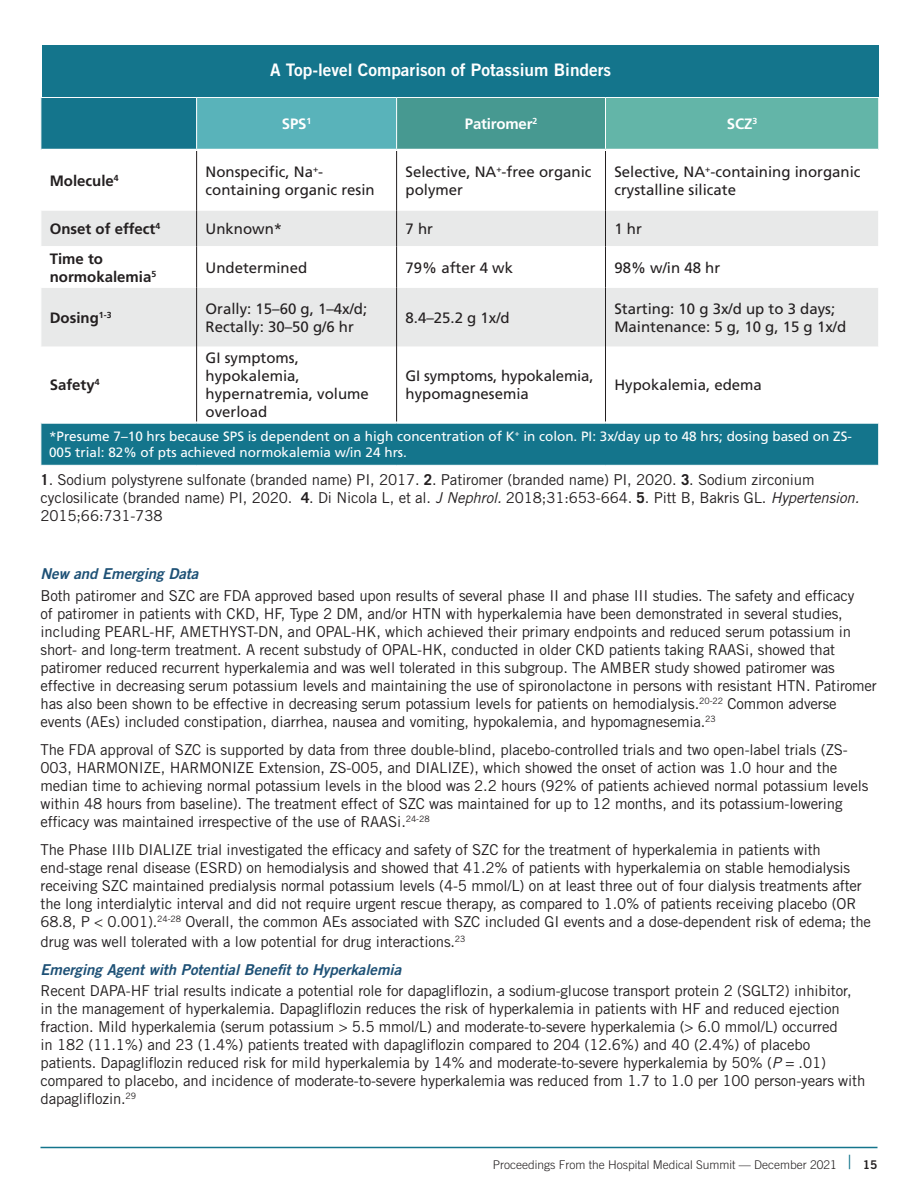
<style>
.page{position:relative;width:918px;height:1188px;background:#fff}
.page>*{position:absolute;margin:0;border:0;box-sizing:border-box;transform-origin:0 0}
.Subhead{font:17.25px "Trade Gothic LT Std Bd 2";color:#fff}
.Paragraph_Style_1{font:15px/18px "Trade Gothic LT Std";letter-spacing:-.01em;color:#231f20}
.t1{font:15px/18px "Frutiger LT Std";color:#231f20}
.Paragraph_Style_1-2{font:15px "Trade Gothic LT Std Bd 2 Obl";color:#1e5176}
.t2{font:700 15px/18px "Frutiger LT Std";color:#231f20}
.t3{font:700 15px "Frutiger LT Std";letter-spacing:-.01em;color:#fff}
.t4{font:13.5px/16.2px "Frutiger LT Std";color:#fff}
.t5{font:300 12px "Trade Gothic LT Std";color:#231f20}
.s1{font-weight:700}
.s2{font-style:italic}
.s3{font-size:19.5px;color:#14758c}
.s4{font-family:"Trade Gothic LT Std Bd 2";font-weight:400}
</style>
<div class="page">
<hr style="left:40px;top:1147px;width:838px;height:1px;background:#14758c">
<div style="left:41px;top:98px;width:837px;height:367px;background:#14758c"></div>
<div style="left:197px;top:97px;width:200px;height:53px;background:#59b3ba"></div>
<div style="left:397px;top:97px;width:209px;height:53px;background:#479991"></div>
<div style="left:606px;top:97px;width:273px;height:53px;background:#63b5a8"></div>
<svg style="left:41px;top:151px;width:837px;height:271px"></svg>
<svg style="left:41px;top:211px;width:837px;height:136px;fill:#e8e9e9"></svg>
<hr style="left:396px;top:98px;width:1px;height:51px;background:#fff">
<hr style="left:605px;top:98px;width:1px;height:51px;background:#fff">
<hr style="left:197px;top:97px;width:200px;height:1px;background:#fff">
<hr style="left:397px;top:97px;width:209px;height:1px;background:#fff">
<hr style="left:606px;top:97px;width:273px;height:1px;background:#fff">
<hr style="left:878px;top:98px;width:1px;height:52px;background:#fff">
<hr style="left:40px;top:246px;width:156px;height:1px;background:#fff">
<hr style="left:197px;top:246px;width:199px;height:1px;background:#fff">
<hr style="left:397px;top:246px;width:208px;height:1px;background:#fff">
<hr style="left:606px;top:246px;width:273px;height:1px;background:#fff">
<hr style="left:40px;top:287px;width:156px;height:1px;background:#fff">
<hr style="left:197px;top:287px;width:199px;height:1px;background:#fff">
<hr style="left:397px;top:287px;width:208px;height:1px;background:#fff">
<hr style="left:606px;top:287px;width:273px;height:1px;background:#fff">
<hr style="left:40px;top:347px;width:156px;height:1px;background:#fff">
<hr style="left:197px;top:347px;width:199px;height:1px;background:#fff">
<hr style="left:397px;top:347px;width:208px;height:1px;background:#fff">
<hr style="left:606px;top:347px;width:273px;height:1px;background:#fff">
<hr style="left:40px;top:210px;width:156px;height:1px;background:#fff">
<hr style="left:197px;top:210px;width:199px;height:1px;background:#fff">
<hr style="left:397px;top:210px;width:208px;height:1px;background:#fff">
<hr style="left:606px;top:210px;width:273px;height:1px;background:#fff">
<hr style="left:197px;top:149px;width:200px;height:2px;background:#fff">
<hr style="left:397px;top:149px;width:209px;height:2px;background:#fff">
<hr style="left:606px;top:149px;width:272px;height:2px;background:#fff">
<hr style="left:41px;top:422px;width:156px;height:2px;background:#fff">
<hr style="left:197px;top:422px;width:200px;height:2px;background:#fff">
<hr style="left:397px;top:422px;width:209px;height:2px;background:#fff">
<hr style="left:606px;top:422px;width:272px;height:2px;background:#fff">
<hr style="left:196px;top:98px;width:1px;height:51px;background:#fff">
<hr style="left:41px;top:149px;width:156px;height:2px;background:#fff">
<hr style="left:196px;top:151px;width:1px;height:59px;background:#231f20">
<hr style="left:396px;top:151px;width:1px;height:59px;background:#231f20">
<hr style="left:605px;top:151px;width:1px;height:59px;background:#231f20">
<hr style="left:196px;top:210px;width:1px;height:37px;background:#231f20">
<hr style="left:396px;top:210px;width:1px;height:37px;background:#231f20">
<hr style="left:605px;top:210px;width:1px;height:37px;background:#231f20">
<hr style="left:196px;top:247px;width:1px;height:40px;background:#231f20">
<hr style="left:396px;top:247px;width:1px;height:40px;background:#231f20">
<hr style="left:605px;top:247px;width:1px;height:40px;background:#231f20">
<hr style="left:196px;top:287px;width:1px;height:60px;background:#231f20">
<hr style="left:396px;top:287px;width:1px;height:60px;background:#231f20">
<hr style="left:605px;top:287px;width:1px;height:60px;background:#231f20">
<hr style="left:196px;top:347px;width:1px;height:75px;background:#231f20">
<hr style="left:396px;top:347px;width:1px;height:75px;background:#231f20">
<hr style="left:605px;top:347px;width:1px;height:75px;background:#231f20">
<div style="left:42px;top:45px;width:837px;height:52px;background:#14758c"></div>
<p class="Subhead" style="left:270px;top:59px;width:343px">A Top-level Comparison of Potassium Binders</p>
<p class="t3" style="left:282px;top:115px;width:31px">SPS<sup>1</sup></p>
<p class="t3" style="left:465px;top:115px;width:74px">Patiromer<sup>2</sup></p>
<p class="t3" style="left:727px;top:115px;width:32px">SCZ<sup>3</sup></p>
<p class="t2" style="left:50px;top:172px;width:71px">Molecule<sup>4</sup></p>
<p class="t1" style="left:206px;top:163px;width:171px">Nonspecific, Na<sup>+</sup>- containing organic resin</p>
<p class="t1" style="left:406px;top:163px;width:188px">Selective, NA<sup>+</sup>-free organic polymer</p>
<p class="t1" style="left:614px;top:163px;width:248px">Selective, NA<sup>+</sup>-containing inorganic crystalline silicate</p>
<p class="t2" style="left:50px;top:220px;width:112px">Onset of effect<sup>4</sup></p>
<p class="t1" style="left:206px;top:220px;width:78px">Unknown*</p>
<p class="t1" style="left:406px;top:220px;width:29px">7 hr</p>
<p class="t1" style="left:614px;top:220px;width:29px">1 hr</p>
<p class="t2" style="left:50px;top:249px;width:108px">Time to normokalemia<sup>5</sup></p>
<p class="t1" style="left:206px;top:258px;width:103px">Undetermined</p>
<p class="t1" style="left:406px;top:258px;width:109px">79% after 4 wk</p>
<p class="t1" style="left:614px;top:258px;width:107px">98% w/in 48 hr</p>
<p class="t2" style="left:50px;top:309px;width:63px">Dosing<sup>1-3</sup></p>
<p class="t1" style="left:206px;top:300px;width:163px">Orally: 15–60 g, 1–4x/d;</p>
<p class="t1" style="left:206px;top:318px;width:150px">Rectally: 30–50 g/6 hr</p>
<p class="t1" style="left:406px;top:309px;width:106px">8.4–25.2 g 1x/d</p>
<p class="t1" style="left:614px;top:300px;width:233px">Starting: 10 g 3x/d up to 3 days;<br>Maintenance: 5 g, 10 g, 15 g 1x/d</p>
<p class="t1" style="left:206px;top:349px;width:165px">GI symptoms, hypokalemia, hypernatremia, volume</p>
<p class="t1" style="left:206px;top:403px;width:63px">overload</p>
<p class="t1" style="left:406px;top:367px;width:190px">GI symptoms, hypokalemia, hypomagnesemia</p>
<p class="t1" style="left:614px;top:376px;width:149px">Hypokalemia, edema</p>
<p class="t4" style="left:49px;top:428px;width:804px">*Presume 7–10 hrs because SPS is dependent on a high concentration of K<sup>+</sup> in colon. PI: 3x/day up to 48 hrs; dosing based on ZS-<br>005 trial: 82% of pts achieved normokalemia w/in 24 hrs.</p>
<p class="Paragraph_Style_1" style="left:40px;top:470px;width:820px"><span class="s1">1</span>. Sodium polystyrene sulfonate (branded name) PI, 2017. <span class="s1">2</span>. Patiromer (branded name) PI, 2020. <span class="s1">3</span>. Sodium zirconium cyclosilicate (branded name) PI, 2020. <span class="s1">4</span>. Di Nicola L, et al. <span class="s2">J Nephrol.</span> 2018;31:653-664. <span class="s1">5</span>. Pitt B, Bakris GL. <span class="s2">Hypertension.<br></span>2015;66:731-738</p>
<p class="t2" style="left:50px;top:376px;width:51px">Safety<sup>4</sup></p>
<p class="Paragraph_Style_1-2" style="left:40px;top:565px;width:159px">New and Emerging Data</p>
<p class="Paragraph_Style_1" style="left:40px;top:586px;width:838px">Both patiromer and SZC are FDA approved based upon results of several phase II and phase III studies. The safety and efficacy<br>of patiromer in patients with CKD, HF, Type 2 DM, and/or HTN with hyperkalemia have been demonstrated in several studies, including PEARL-HF, AMETHYST-DN, and OPAL-HK, which achieved their primary endpoints and reduced serum potassium in short- and long-term treatment. A recent substudy of OPAL-HK, conducted in older CKD patients taking RAASi, showed that patiromer reduced recurrent hyperkalemia and was well tolerated in this subgroup. The AMBER study showed patiromer was effective in decreasing serum potassium levels and maintaining the use of spironolactone in persons with resistant HTN. Patiromer has also been shown to be effective in decreasing serum potassium levels for patients on hemodialysis.<sup>20-22</sup> Common adverse events (AEs) included constipation, diarrhea, nausea and vomiting, hypokalemia, and hypomagnesemia.<sup>23</sup></p>
<p class="Paragraph_Style_1" style="left:40px;top:740px;width:829px">The FDA approval of SZC is supported by data from three double-blind, placebo-controlled trials and two open-label trials (ZS-003, HARMONIZE, HARMONIZE Extension, ZS-005, and DIALIZE), which showed the onset of action was 1.0 hour and the median time to achieving normal potassium levels in the blood was 2.2 hours (92% of patients achieved normal potassium levels within 48 hours from baseline). The treatment effect of SZC was maintained for up to 12 months, and its potassium-lowering efficacy was maintained irrespective of the use of RAASi.<sup>24-28</sup></p>
<p class="Paragraph_Style_1" style="left:40px;top:840px;width:832px">The Phase IIIb DIALIZE trial investigated the efficacy and safety of SZC for the treatment of hyperkalemia in patients with end-stage renal disease (ESRD) on hemodialysis and showed that 41.2% of patients with hyperkalemia on stable hemodialysis receiving SZC maintained predialysis normal potassium levels (4-5 mmol/L) on at least three out of four dialysis treatments after the long interdialytic interval and did not require urgent rescue therapy, as compared to 1.0% of patients receiving placebo (OR 68.8, P &lt; 0.001).<sup>24-28</sup> Overall, the common AEs associated with SZC included GI events and a dose-dependent risk of edema; the</p>
<p class="Paragraph_Style_1" style="left:40px;top:932px;width:427px">drug was well tolerated with a low potential for drug interactions.<sup>23</sup></p>
<p class="Paragraph_Style_1-2" style="left:40px;top:960px;width:362px">Emerging Agent with Potential Benefit to Hyperkalemia</p>
<p class="Paragraph_Style_1" style="left:40px;top:982px;width:826px">Recent DAPA-HF trial results indicate a potential role for dapagliflozin, a sodium-glucose transport protein 2 (SGLT2) inhibitor, in the management of hyperkalemia. Dapagliflozin reduces the risk of hyperkalemia in patients with HF and reduced ejection fraction. Mild hyperkalemia (serum potassium &gt; 5.5 mmol/L) and moderate-to-severe hyperkalemia (&gt; 6.0 mmol/L) occurred<br>in 182 (11.1%) and 23 (1.4%) patients treated with dapagliflozin compared to 204 (12.6%) and 40 (2.4%) of placebo patients. Dapagliflozin reduced risk for mild hyperkalemia by 14% and moderate-to-severe hyperkalemia by 50% (<span class="s2">P</span> = .01) compared to placebo, and incidence of moderate-to-severe hyperkalemia was reduced from 1.7 to 1.0 per 100 person-years with dapagliflozin.<sup>29</sup></p>
<p class="t5" style="left:493px;top:1157px;width:386px">Proceedings From the Hospital Medical Summit — December 2021 <span class="s3">|</span> <span class="s4">15</span></p>
</div>
